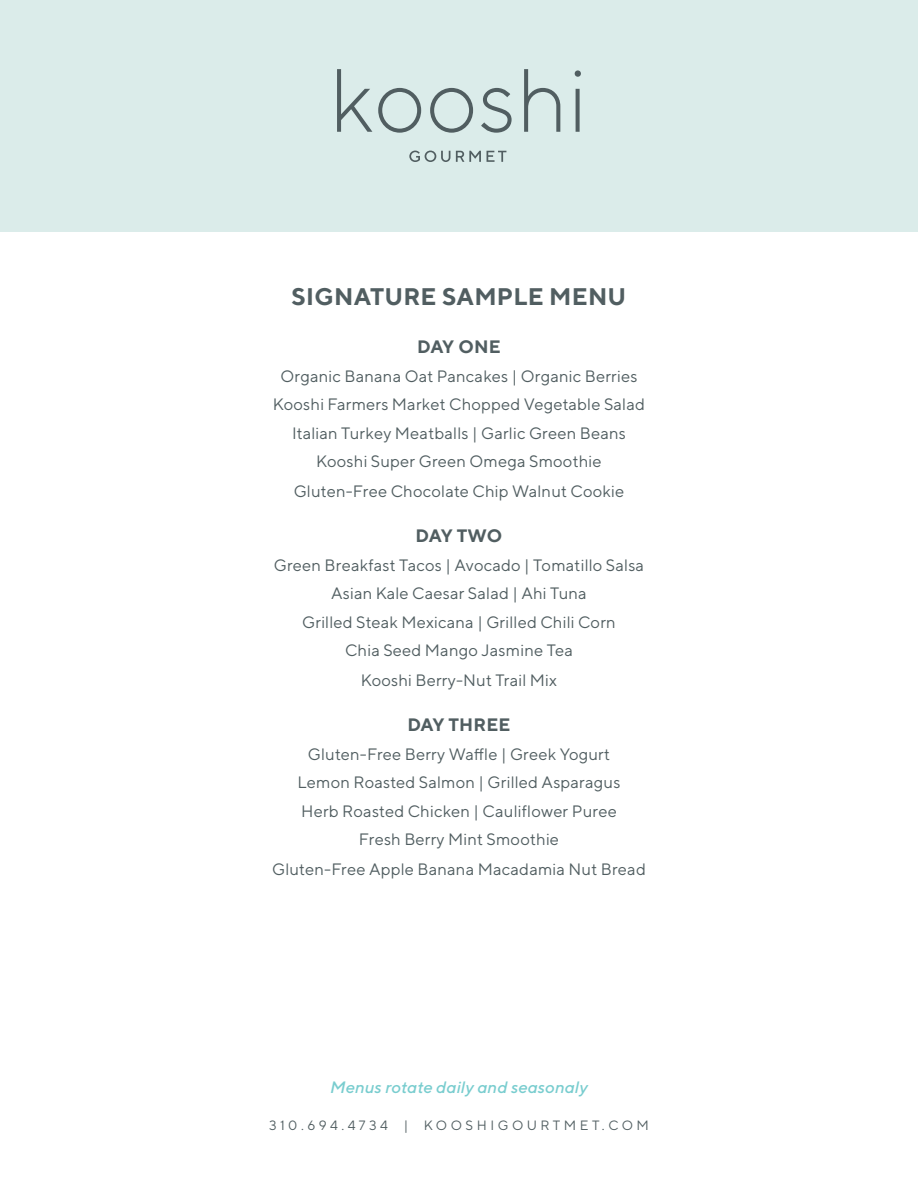
<style>
.page{position:relative;width:918px;height:1188px;background:#fff}
.page>*{position:absolute;margin:0;border:0;box-sizing:border-box;transform-origin:0 0}
.t1{font:700 24px "TT Norms";letter-spacing:.01em;color:#515e61}
.t2{font:700 18px "TT Norms";color:#515e61}
.t3{font:16.5px/28.7px "TT Norms";letter-spacing:.01em;color:#515e61;text-align:center}
.t4{font:italic 500 16.5px "TT Norms";letter-spacing:.01em;color:#79cdcf}
.t5{font:13.5px "TT Norms";letter-spacing:.26em;color:#515e61}
</style>
<div class="page">
<div style="left:0;top:0;width:918px;height:231px;background:#dbecea"></div>
<svg style="left:337px;top:69px;width:35px;height:63px"></svg>
<svg style="left:378px;top:88px;width:43px;height:45px"></svg>
<svg style="left:430px;top:88px;width:43px;height:45px"></svg>
<svg style="left:481px;top:88px;width:31px;height:45px"></svg>
<svg style="left:524px;top:69px;width:36px;height:63px"></svg>
<svg style="left:575px;top:70px;width:6px;height:62px"></svg>
<svg style="left:409px;top:151px;width:41px;height:11px"></svg>
<svg style="left:456px;top:151px;width:25px;height:11px"></svg>
<svg style="left:487px;top:151px;width:19px;height:11px"></svg>
<h1 class="t1" style="left:292px;top:281px;width:336px">SIGNATURE SAMPLE MENU</h1>
<p class="t2" style="left:417px;top:335px;width:85px">DAY ONE</p>
<p class="t3" style="left:273px;top:361px;width:374px">Organic Banana Oat Pancakes | Organic Berries Kooshi Farmers Market Chopped Vegetable Salad Italian Turkey Meatballs | Garlic Green Beans Kooshi Super Green Omega Smoothie Gluten-Free Chocolate Chip Walnut Cookie</p>
<p class="t2" style="left:416px;top:524px;width:88px">DAY TWO</p>
<p class="t3" style="left:274px;top:550px;width:372px">Green Breakfast Tacos | Avocado | Tomatillo Salsa Asian Kale Caesar Salad | Ahi Tuna<br>Grilled Steak Mexicana | Grilled Chili Corn<br>Chia Seed Mango Jasmine Tea<br>Kooshi Berry-Nut Trail Mix</p>
<p class="t2" style="left:407px;top:713px;width:105px">DAY THREE</p>
<p class="t3" style="left:272px;top:739px;width:375px">Gluten-Free Berry Waffle | Greek Yogurt<br>Lemon Roasted Salmon | Grilled Asparagus<br>Herb Roasted Chicken | Cauliflower Puree<br>Fresh Berry Mint Smoothie<br>Gluten-Free Apple Banana Macadamia Nut Bread</p>
<p class="t4" style="left:330px;top:1077px;width:259px">Menus rotate daily and seasonaly</p>
<p class="t5" style="left:269px;top:1117px;width:381px">310.694.4734 | KOOSHIGOURTMET.COM</p>
</div>
